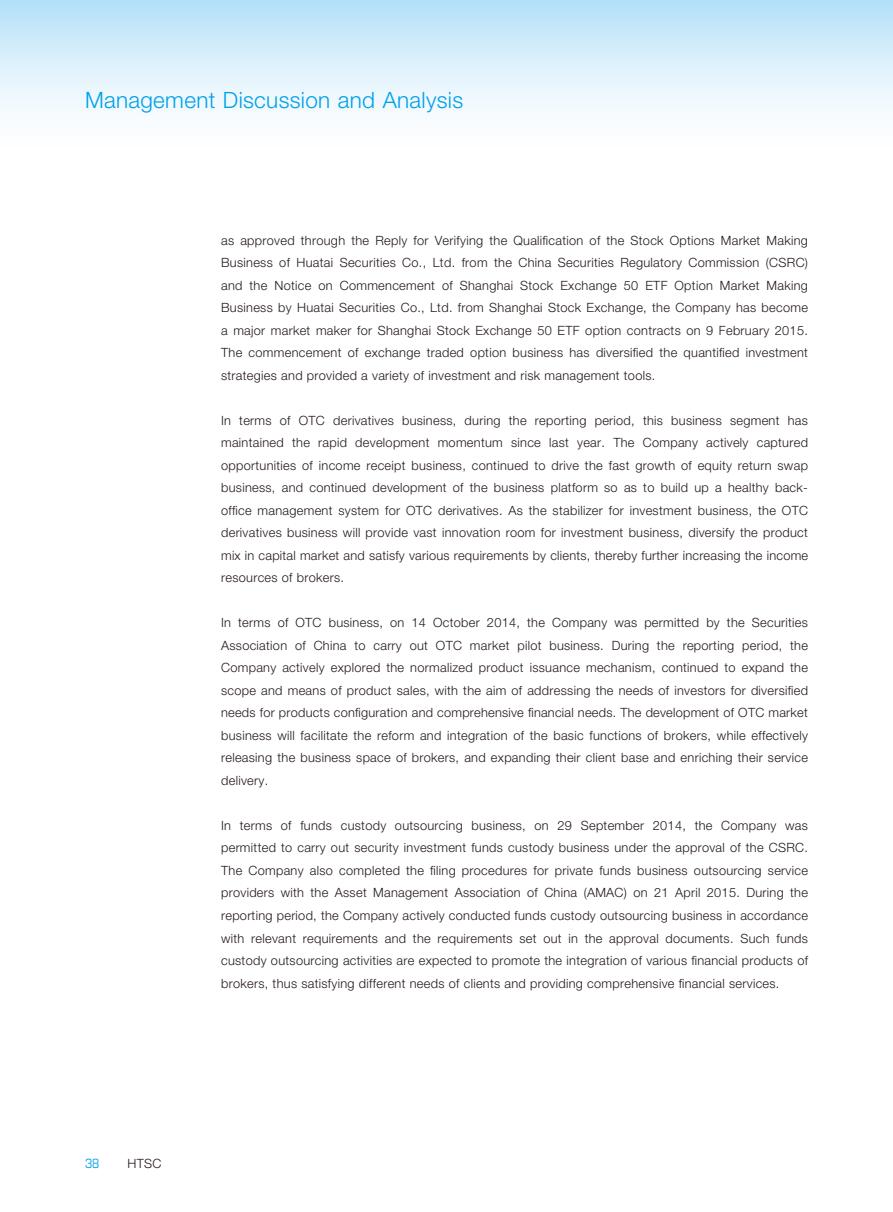
<style>
.page{position:relative;width:893px;height:1212px;background:#fff}
.page>*{position:absolute;margin:0;border:0;box-sizing:border-box;transform-origin:0 0}
.t1{font:300 22.5px "Helvetica Neue";letter-spacing:.015em;color:#00a1e9}
.t2{font:300 12.75px/22.5px "Helvetica Neue";letter-spacing:.025em;color:#231916;text-align:justify}
.t3{font:condensed 12.75px "Eurostile";color:#00a1e9}
</style>
<div class="page">
<h1 class="t1" style="left:85px;top:86px;width:380px">Management Discussion and Analysis</h1>
<p class="t2" style="left:221px;top:229px;width:588px">as approved through the Reply for Verifying the Qualification of the Stock Options Market Making Business of Huatai Securities Co., Ltd. from the China Securities Regulatory Commission (CSRC) and the Notice on Commencement of Shanghai Stock Exchange 50 ETF Option Market Making Business by Huatai Securities Co., Ltd. from Shanghai Stock Exchange, the Company has become a major market maker for Shanghai Stock Exchange 50 ETF option contracts on 9 February 2015.<br>The commencement of exchange traded option business has diversified the quantified investment strategies and provided a variety of investment and risk management tools.</p>
<p class="t2" style="left:221px;top:409px;width:589px">In terms of OTC derivatives business, during the reporting period, this business segment has maintained the rapid development momentum since last year. The Company actively captured opportunities of income receipt business, continued to drive the fast growth of equity return swap business, and continued development of the business platform so as to build up a healthy back&shy;office management system for OTC derivatives. As the stabilizer for investment business, the OTC derivatives business will provide vast innovation room for investment business, diversify the product mix in capital market and satisfy various requirements by clients, thereby further increasing the income resources of brokers.</p>
<p class="t2" style="left:221px;top:611px;width:588px">In terms of OTC business, on 14 October 2014, the Company was permitted by the Securities Association of China to carry out OTC market pilot business. During the reporting period, the Company actively explored the normalized product issuance mechanism, continued to expand the scope and means of product sales, with the aim of addressing the needs of investors for diversified needs for products configuration and comprehensive financial needs. The development of OTC market business will facilitate the reform and integration of the basic functions of brokers, while effectively releasing the business space of brokers, and expanding their client base and enriching their service delivery.</p>
<p class="t2" style="left:221px;top:814px;width:588px">In terms of funds custody outsourcing business, on 29 September 2014, the Company was permitted to carry out security investment funds custody business under the approval of the CSRC.<br>The Company also completed the filing procedures for private funds business outsourcing service providers with the Asset Management Association of China (AMAC) on 21 April 2015. During the reporting period, the Company actively conducted funds custody outsourcing business in accordance with relevant requirements and the requirements set out in the approval documents. Such funds custody outsourcing activities are expected to promote the integration of various financial products of brokers, thus satisfying different needs of clients and providing comprehensive financial services.</p>
<p class="t3" style="left:85px;top:1155px;width:16px">38</p>
<p class="t2" style="left:128px;top:1151px;width:35px">HTSC</p>
</div>
